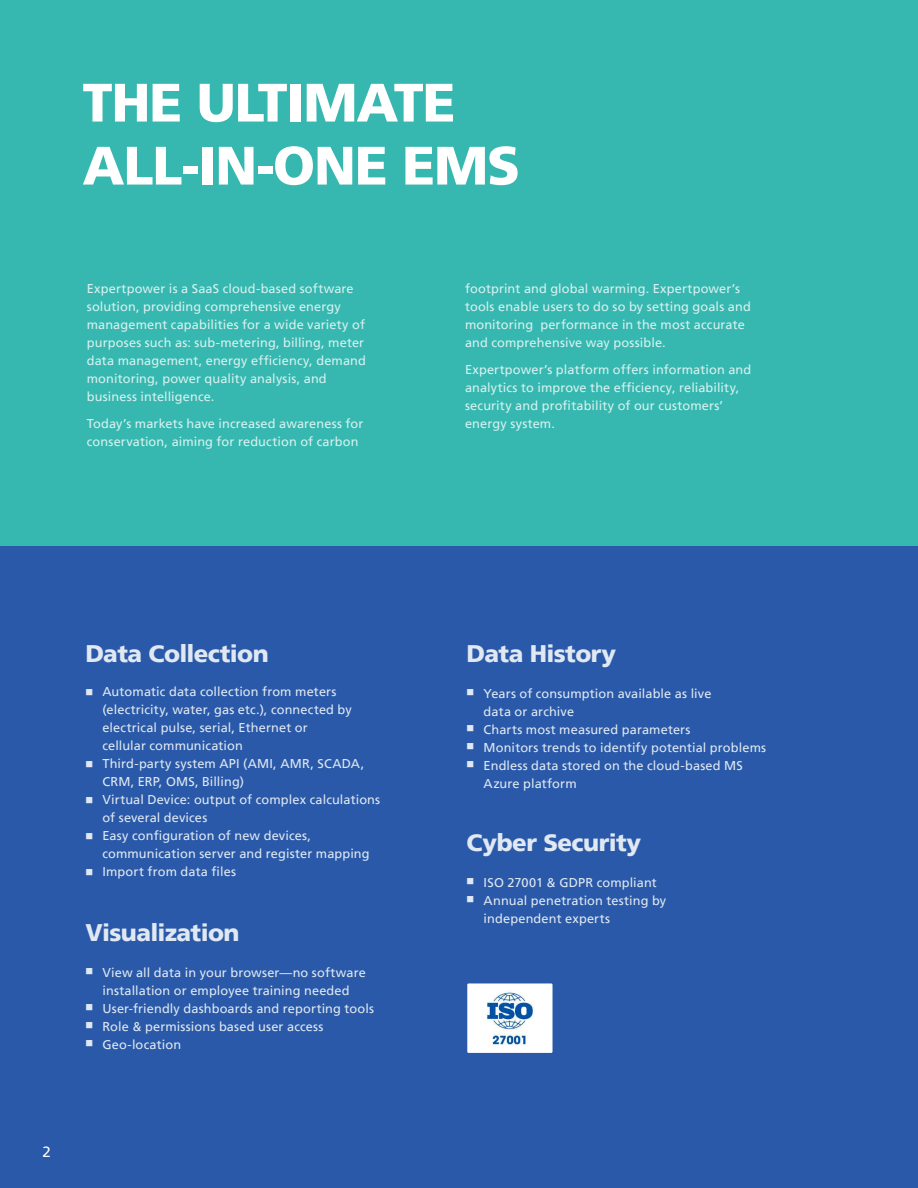
<style>
.page{position:relative;width:918px;height:1188px;background:#fff}
.page>*{position:absolute;margin:0;border:0;box-sizing:border-box;transform-origin:0 0}
.t1{font:900 54px/63px "Frutiger LT";letter-spacing:-.02em;color:#fff}
.t2{font:900 24px "Frutiger LT";letter-spacing:-.025em;color:#e0e8f2}
.t3{font:15px "Frutiger LT";color:#fff}
.t4{font:12.75px/18px "Frutiger LT";letter-spacing:.01em;color:#e0e8f2}
.t5{font:12.75px/18px "Frutiger LT";letter-spacing:.01em;color:#fff}
.s1{font-family:"Arimo"}
</style>
<div class="page">
<div style="left:0;top:78px;width:918px;height:1110px;background:#2959a8"></div>
<div style="left:0;top:0;width:918px;height:546px;background:#36b8b0"></div>
<div style="left:467px;top:983px;width:86px;height:70px;background:#fff"></div>
<img style="left:486px;top:990px;width:48px;height:56px">
<h1 class="t1" style="left:82px;top:71px;width:439px">THE ULTIMATE<br>ALL-IN-ONE EMS</h1>
<p class="t5" style="left:87px;top:279px;width:281px">Expertpower is a SaaS cloud-based software solution, providing comprehensive energy management capabilities for a wide variety of purposes such as: sub-metering, billing, meter data management, energy efficiency, demand monitoring, power quality analysis, and business intelligence.</p>
<p class="t5" style="left:87px;top:414px;width:278px">Today’s markets have increased awareness for conservation, aiming for reduction of carbon</p>
<p class="t5" style="left:465px;top:279px;width:287px">footprint and global warming. Expertpower’s tools enable users to do so by setting goals and monitoring performance in the most accurate and comprehensive way possible.</p>
<p class="t5" style="left:465px;top:360px;width:288px">Expertpower’s platform offers information and analytics to improve the efficiency, reliability, security and profitability of our customers’ energy system.</p>
<h2 class="t2" style="left:85px;top:639px;width:185px">Data Collection</h2>
<p class="t4" style="left:102px;top:683px;width:251px;text-indent:-17px"><span class="s1">■</span> Automatic data collection from meters (electricity, water, gas etc.), connected by electrical pulse, serial, Ethernet or cellular communication</p>
<p class="t4" style="left:102px;top:755px;width:263px;text-indent:-17px"><span class="s1">■</span> Third-party system API (AMI, AMR, SCADA,<br>CRM, ERP, OMS, Billing)</p>
<p class="t4" style="left:102px;top:791px;width:279px;text-indent:-17px"><span class="s1">■</span> Virtual Device: output of complex calculations of several devices</p>
<p class="t4" style="left:102px;top:827px;width:269px;text-indent:-17px"><span class="s1">■</span> Easy configuration of new devices, communication server and register mapping</p>
<p class="t4" style="left:85px;top:863px;width:152px"><span class="s1">■</span> Import from data files</p>
<h2 class="t2" style="left:85px;top:918px;width:156px">Visualization</h2>
<p class="t4" style="left:85px;top:963px;width:282px;text-align:center"><span class="s1">■</span> View all data in your browser—no software installation or employee training needed</p>
<p class="t4" style="left:85px;top:999px;width:290px"><span class="s1">■</span> User-friendly dashboards and reporting tools</p>
<p class="t4" style="left:85px;top:1017px;width:239px"><span class="s1">■</span> Role &amp; permissions based user access</p>
<p class="t4" style="left:85px;top:1035px;width:97px"><span class="s1">■</span> Geo-location</p>
<p class="t3" style="left:43px;top:1143px;width:10px">2</p>
<h2 class="t2" style="left:467px;top:639px;width:151px">Data History</h2>
<p class="t4" style="left:484px;top:684px;width:229px;text-indent:-17px"><span class="s1">■</span> Years of consumption available as live data or archive</p>
<p class="t4" style="left:467px;top:720px;width:225px"><span class="s1">■</span> Charts most measured parameters</p>
<p class="t4" style="left:467px;top:738px;width:301px"><span class="s1">■</span> Monitors trends to identify potential problems</p>
<p class="t4" style="left:484px;top:756px;width:261px;text-indent:-17px"><span class="s1">■</span> Endless data stored on the cloud-based MS<br>Azure platform</p>
<h2 class="t2" style="left:467px;top:828px;width:176px">Cyber Security</h2>
<p class="t4" style="left:467px;top:873px;width:192px"><span class="s1">■</span> ISO 27001 &amp; GDPR compliant</p>
<p class="t4" style="left:484px;top:891px;width:184px;text-indent:-17px"><span class="s1">■</span> Annual penetration testing by independent experts</p>
</div>
